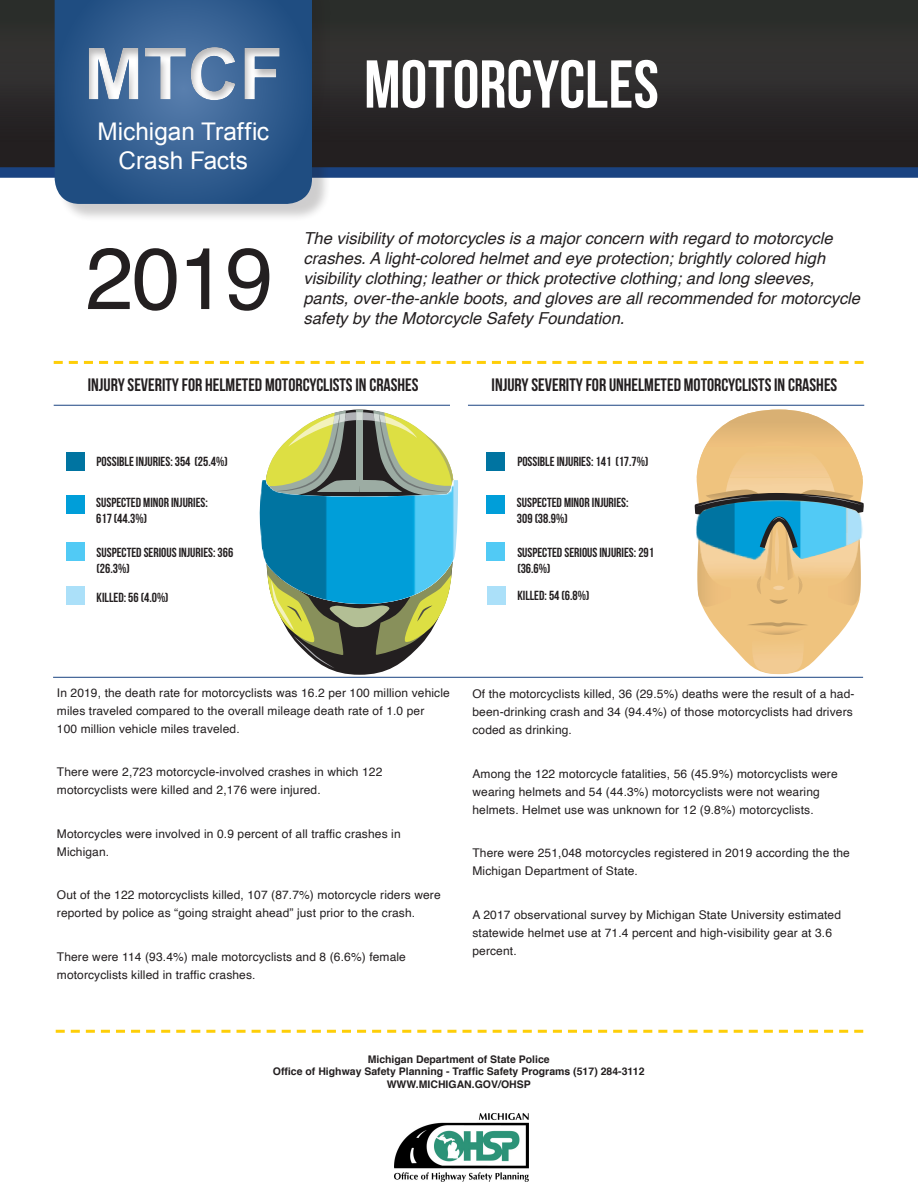
<style>
.page{position:relative;width:918px;height:1188px;background:#fff}
.page>*{position:absolute;margin:0;border:0;box-sizing:border-box;transform-origin:0 0}
.t1{font:87px "Helvetica";color:#231f20}
.t2{font:700 71.7px "Arial";color:#fff}
.t3{font:700 67.5px "Bebas Neue";color:#fff}
.t4{font:24.3px "Arial";color:#fff}
.t5{font:700 18px "Bebas Neue";color:#231f20}
.t6{font:italic 16.5px/19.8px "Helvetica";color:#231f20}
.t7{font:13.2px/15.9px "Bebas Neue";color:#231f20}
.t8{font:12px/18px "Helvetica";letter-spacing:.01em;color:#231f20}
.t9{font:700 10.5px "Helvetica";color:#231f20}
</style>
<div class="page">
<div style="left:0;top:0;width:918px;height:168px;background:linear-gradient(to bottom,#323431,#241f21)"></div>
<div style="left:0;top:167px;width:918px;height:11px;background:#1a4381"></div>
<div style="left:57px;top:0;width:274px;height:223px;background:#231f20;opacity:.22"></div>
<svg style="left:55px;top:0;width:257px;height:204px;background:#2d588b"></svg>
<div style="left:39px;top:22px;width:388px;height:107px;background:#231f20;opacity:.31"></div>
<svg style="left:54px;top:361px;width:810px;height:3px"></svg>
<svg style="left:56px;top:1030px;width:807px;height:3px"></svg>
<img style="left:395px;top:1113px;width:133px;height:68px">
<hr style="left:54px;top:405px;width:396px;height:1px;background:#1a4381">
<hr style="left:468px;top:405px;width:396px;height:1px;background:#1a4381">
<hr style="left:53px;top:677px;width:810px;height:1px;background:#1a4381">
<div style="left:487px;top:496px;width:18px;height:18px;background:#009ed9"></div>
<div style="left:487px;top:543px;width:18px;height:18px;background:#51caf5"></div>
<div style="left:488px;top:586px;width:18px;height:19px;background:#abe0f9"></div>
<div style="left:487px;top:453px;width:18px;height:18px;background:#0074a1"></div>
<div style="left:66px;top:496px;width:18px;height:18px;background:#009ed9"></div>
<div style="left:66px;top:543px;width:18px;height:18px;background:#51caf5"></div>
<div style="left:67px;top:586px;width:18px;height:19px;background:#abe0f9"></div>
<div style="left:66px;top:453px;width:18px;height:18px;background:#0074a1"></div>
<svg style="left:327px;top:668px;width:65px;height:7px"></svg>
<svg style="left:265px;top:410px;width:189px;height:258px"></svg>
<img style="left:259px;top:480px;width:199px;height:124px">
<img style="left:617px;top:404px;width:248px;height:274px">
<svg style="left:747px;top:622px;width:62px;height:52px;background:#edc68a"></svg>
<svg style="left:694px;top:410px;width:170px;height:197px;background:#bcbb9c"></svg>
<h2 class="t2" style="left:84px;top:27px;width:201px">MTCF</h2>
<p class="t4" style="left:98px;top:115px;width:173px">Michigan Traffic</p>
<p class="t4" style="left:119px;top:145px;width:131px">Crash Facts</p>
<p class="t3" style="left:364px;top:47px;width:296px">MOTORCYCLES</p>
<p class="t1" style="left:85px;top:211px;width:190px">2019</p>
<p class="t6" style="left:303px;top:229px;width:558px">The visibility of motorcycles is a major concern with regard to motorcycle crashes. A light-colored helmet and eye protection; brightly colored high visibility clothing; leather or thick protective clothing; and long sleeves, pants, over-the-ankle boots, and gloves are all recommended for motorcycle safety by the Motorcycle Safety Foundation.</p>
<p class="t5" style="left:88px;top:375px;width:332px">INJURY SEVERITY FOR HELMETED MOTORCYCLISTS IN CRASHES</p>
<p class="t5" style="left:492px;top:375px;width:347px">INJURY SEVERITY FOR UNHELMETED MOTORCYCLISTS IN CRASHES</p>
<p class="t7" style="left:97px;top:454px;width:133px">POSSIBLE INJURIES: 354 (25.4%)</p>
<p class="t7" style="left:96px;top:494px;width:113px">SUSPECTED MINOR INJURIES:<br>617 (44.3%)</p>
<p class="t7" style="left:97px;top:545px;width:138px">SUSPECTED SERIOUS INJURIES: 366 (26.3%)</p>
<p class="t7" style="left:97px;top:589px;width:73px">KILLED: 56 (4.0%)</p>
<p class="t7" style="left:517px;top:454px;width:133px">POSSIBLE INJURIES: 141 (17.7%)</p>
<p class="t7" style="left:517px;top:494px;width:113px">SUSPECTED MINOR INJURIES:<br>309 (38.9%)</p>
<p class="t7" style="left:517px;top:545px;width:138px">SUSPECTED SERIOUS INJURIES: 291 (36.6%)</p>
<p class="t7" style="left:517px;top:587px;width:73px">KILLED: 54 (6.8%)</p>
<p class="t8" style="left:57px;top:684px;width:394px">In 2019, the death rate for motorcyclists was 16.2 per 100 million vehicle miles traveled compared to the overall mileage death rate of 1.0 per<br>100 million vehicle miles traveled.</p>
<p class="t8" style="left:57px;top:764px;width:327px">There were 2,723 motorcycle-involved crashes in which 122 motorcyclists were killed and 2,176 were injured.</p>
<p class="t8" style="left:57px;top:825px;width:345px">Motorcycles were involved in 0.9 percent of all traffic crashes in<br>Michigan.</p>
<p class="t8" style="left:57px;top:887px;width:385px">Out of the 122 motorcyclists killed, 107 (87.7%) motorcycle riders were reported by police as “going straight ahead” just prior to the crash.</p>
<p class="t8" style="left:57px;top:948px;width:351px">There were 114 (93.4%) male motorcyclists and 8 (6.6%) female motorcyclists killed in traffic crashes.</p>
<p class="t8" style="left:472px;top:686px;width:384px">Of the motorcyclists killed, 36 (29.5%) deaths were the result of a had&shy;been-drinking crash and 34 (94.4%) of those motorcyclists had drivers coded as drinking.</p>
<p class="t8" style="left:472px;top:765px;width:367px">Among the 122 motorcycle fatalities, 56 (45.9%) motorcyclists were wearing helmets and 54 (44.3%) motorcyclists were not wearing helmets. Helmet use was unknown for 12 (9.8%) motorcyclists.</p>
<p class="t8" style="left:472px;top:845px;width:379px">There were 251,048 motorcycles registered in 2019 according the the<br>Michigan Department of State.</p>
<p class="t8" style="left:472px;top:906px;width:370px">A 2017 observational survey by Michigan State University estimated statewide helmet use at 71.4 percent and high-visibility gear at 3.6 percent.</p>
<p class="t9" style="left:368px;top:1051px;width:184px">Michigan Department of State Police</p>
<p class="t9" style="left:273px;top:1063px;width:373px">Office of Highway Safety Planning - Traffic Safety Programs (517) 284-3112</p>
<p class="t9" style="left:387px;top:1076px;width:146px">WWW.MICHIGAN.GOV/OHSP</p>
</div>
